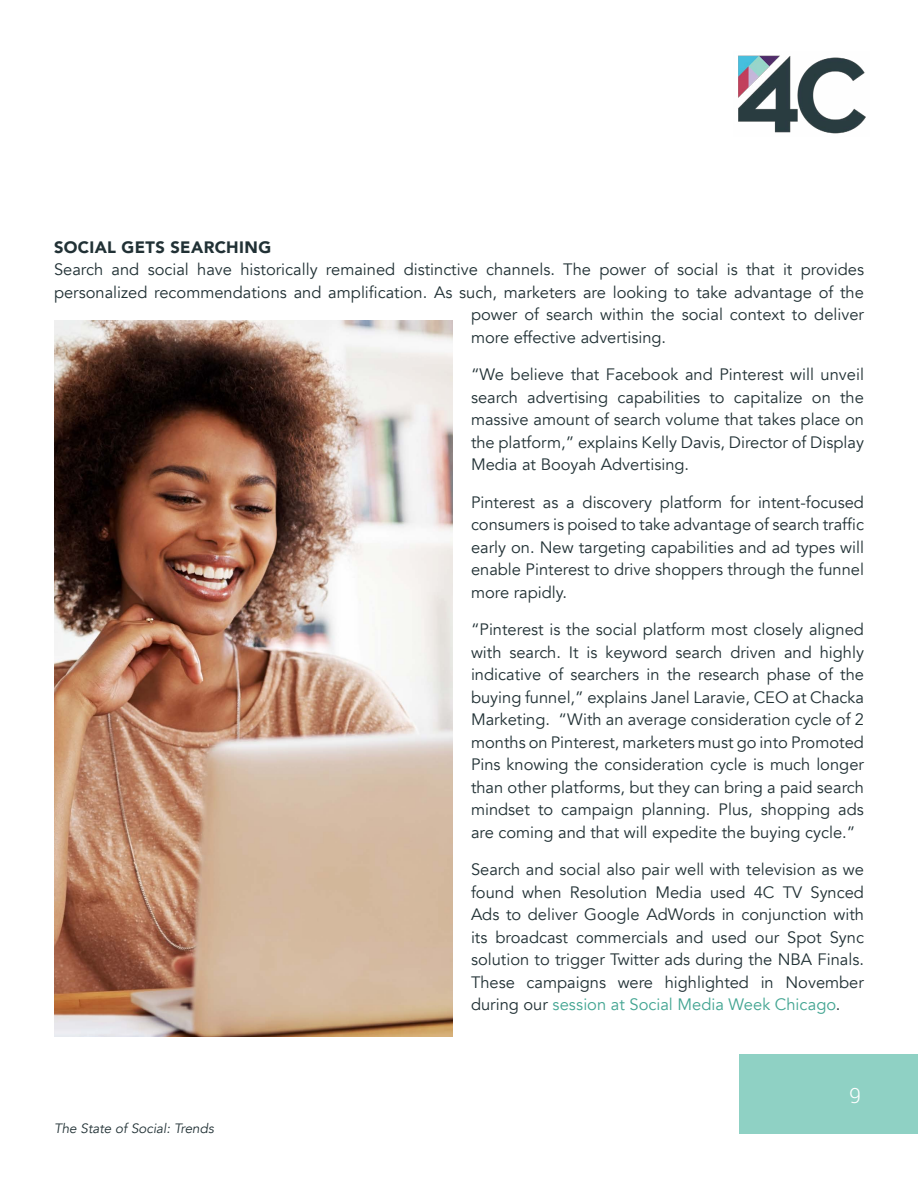
<style>
.page{position:relative;width:918px;height:1188px;background:#fff}
.page>*{position:absolute;margin:0;border:0;box-sizing:border-box;transform-origin:0 0}
.t1{font:300 21px "Roboto Slab";color:#fff}
.t2{font:16.5px/22.5px "Avenir";color:#213135;text-align:justify}
.t3{font:900 16.5px "Avenir";letter-spacing:.02em;color:#213135}
.t4{font:italic 13.5px "Avenir";color:#213135}
.s1{color:#43a592}
</style>
<div class="page">
<div style="left:739px;top:1055px;width:179px;height:79px;background:#8fd1c4"></div>
<img style="left:738px;top:55px;width:128px;height:79px">
<img style="left:54px;top:320px;width:399px;height:716px">
<p class="t3" style="left:54px;top:233px;width:219px">SOCIAL GETS SEARCHING</p>
<p class="t2" style="left:54px;top:258px;width:812px">Search and social have historically remained distinctive channels. The power of social is that it provides</p>
<p class="t2" style="left:54px;top:281px;width:812px">personalized recommendations and amplification. As such, marketers are looking to take advantage of the</p>
<p class="t2" style="left:471px;top:303px;width:395px">power of search within the social context to deliver</p>
<p class="t2" style="left:471px;top:326px;width:197px">more effective advertising.</p>
<p class="t2" style="left:471px;top:363px;width:395px">“We believe that Facebook and Pinterest will unveil search advertising capabilities to capitalize on the massive amount of search volume that takes place on the platform,” explains Kelly Davis, Director of Display Media at Booyah Advertising.</p>
<p class="t2" style="left:471px;top:491px;width:395px">Pinterest as a discovery platform for intent-focused consumers is poised to take advantage of search traffic early on. New targeting capabilities and ad types will enable Pinterest to drive shoppers through the funnel more rapidly.</p>
<p class="t2" style="left:471px;top:618px;width:395px">“Pinterest is the social platform most closely aligned with search. It is keyword search driven and highly indicative of searchers in the research phase of the buying funnel,” explains Janel Laravie, CEO at Chacka Marketing. “With an average consideration cycle of 2 months on Pinterest, marketers must go into Promoted Pins knowing the consideration cycle is much longer than other platforms, but they can bring a paid search mindset to campaign planning. Plus, shopping ads are coming and that will expedite the buying cycle.”</p>
<p class="t2" style="left:471px;top:859px;width:395px">Search and social also pair well with television as we found when Resolution Media used 4C TV Synced Ads to deliver Google AdWords in conjunction with its broadcast commercials and used our Spot Sync solution to trigger Twitter ads during the NBA Finals.<br>These campaigns were highlighted in November during our <span class="s1">session at Social Media Week Chicago</span>.</p>
<p class="t4" style="left:54px;top:1120px;width:161px">The State of Social: Trends</p>
<p class="t1" style="left:849px;top:1081px;width:13px">9</p>
</div>
